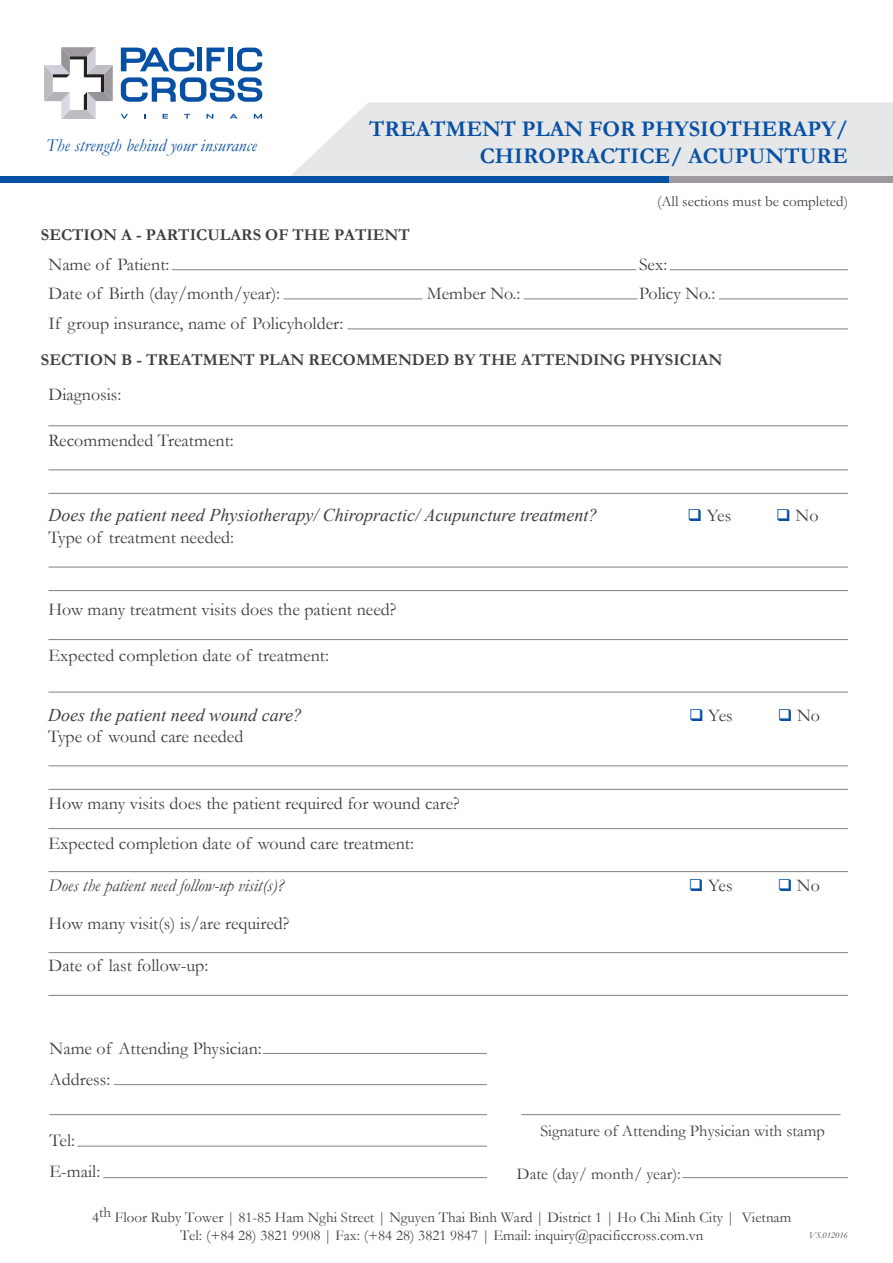
<style>
.page{position:relative;width:893px;height:1263px;background:#fff}
.page>*{position:absolute;margin:0;border:0;box-sizing:border-box;transform-origin:0 0}
.t1{font:700 22.5px/27px "Garamond";color:#0850a3;text-align:right}
.t2{font:18px/30.6px "Garamond";color:#3e3e3f}
.t3{font:italic 18px "Times New Roman";color:#3e3e3f}
.t4{font:italic 18px "Garamond";color:#3e3e3f}
.t5{font:italic 18px "Garamond";letter-spacing:.005em;color:#0850a3}
.t6{font:700 16.5px "Garamond";color:#3e3e3f}
.t7{font:16.5px "Garamond";color:#3e3e3f}
.t8{font:15px/18px "Garamond";color:#3e3e3f;text-align:center}
.t9{font:italic 9px "Garamond";color:#3e3e3f}
.s1{color:#0850a3}
</style>
<div class="page">
<div style="left:291px;top:103px;width:602px;height:73px;background:#e6e7e9"></div>
<div style="left:0;top:176px;width:670px;height:7px;background:#0850a3"></div>
<div style="left:670px;top:176px;width:223px;height:7px;background:#9e989f"></div>
<hr style="left:172px;top:269px;width:464px;height:1px;background:#808285">
<hr style="left:48px;top:425px;width:800px;height:1px;background:#808285">
<hr style="left:48px;top:469px;width:800px;height:1px;background:#808285">
<hr style="left:48px;top:493px;width:800px;height:1px;background:#808285">
<hr style="left:48px;top:567px;width:800px;height:1px;background:#808285">
<hr style="left:48px;top:590px;width:800px;height:1px;background:#808285">
<hr style="left:48px;top:765px;width:800px;height:1px;background:#808285">
<hr style="left:48px;top:789px;width:800px;height:1px;background:#808285">
<hr style="left:48px;top:828px;width:800px;height:1px;background:#808285">
<hr style="left:48px;top:871px;width:800px;height:1px;background:#808285">
<hr style="left:48px;top:952px;width:800px;height:1px;background:#808285">
<hr style="left:48px;top:995px;width:800px;height:1px;background:#808285">
<hr style="left:48px;top:639px;width:800px;height:1px;background:#808285">
<hr style="left:48px;top:692px;width:800px;height:1px;background:#808285">
<hr style="left:283px;top:298px;width:140px;height:1px;background:#808285">
<hr style="left:524px;top:298px;width:113px;height:1px;background:#808285">
<hr style="left:719px;top:298px;width:129px;height:1px;background:#808285">
<hr style="left:347px;top:328px;width:501px;height:1px;background:#808285">
<hr style="left:670px;top:269px;width:178px;height:1px;background:#808285">
<hr style="left:521px;top:1114px;width:319px;height:1px;background:#808285">
<hr style="left:682px;top:1177px;width:166px;height:1px;background:#808285">
<hr style="left:263px;top:1053px;width:224px;height:1px;background:#808285">
<hr style="left:114px;top:1084px;width:373px;height:1px;background:#808285">
<hr style="left:50px;top:1114px;width:437px;height:1px;background:#808285">
<hr style="left:77px;top:1146px;width:410px;height:1px;background:#808285">
<hr style="left:103px;top:1177px;width:384px;height:1px;background:#808285">
<svg style="left:44px;top:47px;width:69px;height:72px"></svg>
<svg style="left:121px;top:114px;width:7px;height:5px"></svg>
<svg style="left:163px;top:114px;width:5px;height:5px"></svg>
<svg style="left:184px;top:114px;width:6px;height:5px"></svg>
<svg style="left:206px;top:114px;width:7px;height:5px"></svg>
<svg style="left:230px;top:114px;width:8px;height:5px"></svg>
<svg style="left:254px;top:114px;width:8px;height:5px"></svg>
<svg style="left:121px;top:48px;width:73px;height:23px"></svg>
<div style="left:197px;top:48px;width:5px;height:23px;background:#0850a3"></div>
<svg style="left:207px;top:48px;width:17px;height:23px"></svg>
<div style="left:228px;top:48px;width:5px;height:23px;background:#0850a3"></div>
<svg style="left:237px;top:48px;width:25px;height:23px"></svg>
<svg style="left:121px;top:77px;width:141px;height:25px"></svg>
<p class="t5" style="left:46px;top:133px;width:212px">The strength behind your insurance</p>
<p class="t1" style="left:369px;top:115px;width:480px">TREATMENT PLAN FOR PHYSIOTHERAPY/<br>CHIROPRACTICE/ ACUPUNTURE</p>
<p class="t8" style="left:657px;top:192px;width:192px">(All sections must be completed)</p>
<p class="t6" style="left:41px;top:224px;width:370px">SECTION A - PARTICULARS OF THE PATIENT</p>
<p class="t2" style="left:48px;top:249px;width:233px;line-height:29.5px">Name of Patient:<br>Date of Birth (day/month/year):</p>
<p class="t2" style="left:639px;top:248px;width:30px">Sex:</p>
<p class="t2" style="left:427px;top:278px;width:95px">Member No.:</p>
<p class="t2" style="left:639px;top:278px;width:78px">Policy No.:</p>
<p class="t2" style="left:48px;top:308px;width:297px">If group insurance, name of Policyholder:</p>
<p class="t6" style="left:41px;top:348px;width:683px">SECTION B - TREATMENT PLAN RECOMMENDED BY THE ATTENDING PHYSICIAN</p>
<p class="t2" style="left:48px;top:378px;width:74px">Diagnosis:</p>
<p class="t2" style="left:48px;top:424px;width:187px">Recommended Treatment:</p>
<p class="t3" style="left:48px;top:503px;width:551px">Does the patient need Physiotherapy/ Chiropractic/ Acupuncture treatment?</p>
<p class="t2" style="left:688px;top:500px;width:45px"><span class="s1">❑</span> Yes</p>
<p class="t2" style="left:776px;top:500px;width:44px"><span class="s1">❑</span> No</p>
<p class="t2" style="left:48px;top:521px;width:187px">Type of treatment needed:</p>
<p class="t2" style="left:48px;top:593px;width:349px">How many treatment visits does the patient need?</p>
<p class="t2" style="left:48px;top:640px;width:282px">Expected completion date of treatment:</p>
<p class="t3" style="left:48px;top:702px;width:255px">Does the patient need wound care?</p>
<p class="t2" style="left:689px;top:699px;width:45px"><span class="s1">❑</span> Yes</p>
<p class="t2" style="left:778px;top:699px;width:44px"><span class="s1">❑</span> No</p>
<p class="t2" style="left:48px;top:721px;width:197px">Type of wound care needed</p>
<p class="t2" style="left:48px;top:787px;width:413px">How many visits does the patient required for wound care?</p>
<p class="t2" style="left:48px;top:828px;width:367px">Expected completion date of wound care treatment:</p>
<p class="t4" style="left:48px;top:873px;width:237px">Does the patient need follow-up visit(s)?</p>
<p class="t2" style="left:689px;top:870px;width:45px"><span class="s1">❑</span> Yes</p>
<p class="t2" style="left:778px;top:870px;width:44px"><span class="s1">❑</span> No</p>
<p class="t2" style="left:48px;top:907px;width:242px">How many visit(s) is/are required?</p>
<p class="t2" style="left:48px;top:950px;width:161px">Date of last follow-up:</p>
<p class="t2" style="left:50px;top:1033px;width:214px">Name of Attending Physician:<br>Address:</p>
<p class="t2" style="left:50px;top:1125px;width:52px">Tel:<br>E-mail:</p>
<p class="t7" style="left:540px;top:1120px;width:286px">Signature of Attending Physician with stamp</p>
<p class="t7" style="left:517px;top:1163px;width:165px">Date (day/ month/ year):</p>
<p class="t8" style="left:92px;top:1208px;width:701px">4th Floor Ruby Tower | 81-85 Ham Nghi Street | Nguyen Thai Binh Ward | District 1 | Ho Chi Minh City | Vietnam<br>Tel: (+84 28) 3821 9908 | Fax: (+84 28) 3821 9847 | Email: inquiry@pacificcross.com.vn</p>
<p class="t9" style="left:809px;top:1228px;width:41px">VS.012016</p>
</div>
